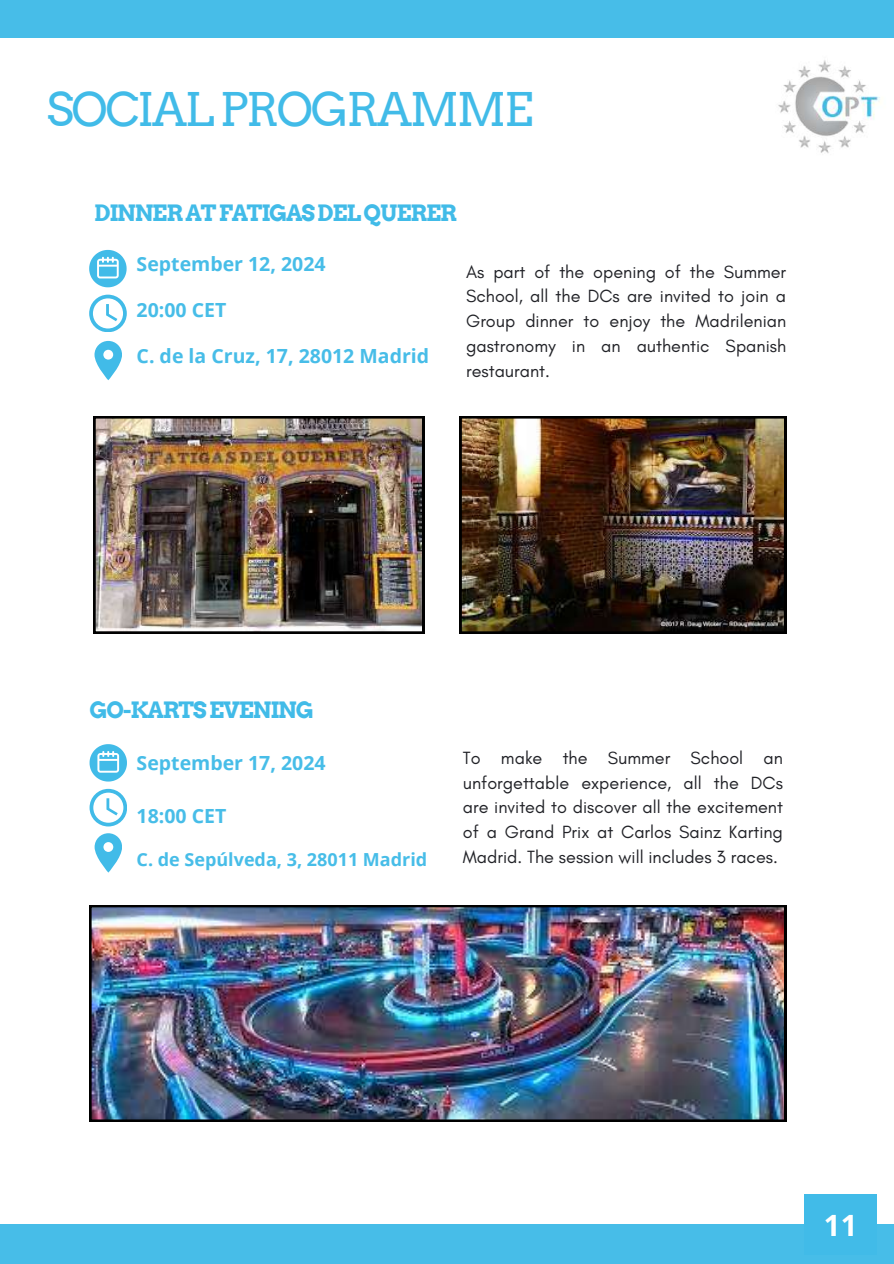
<style>
.page{position:relative;width:894px;height:1264px;background:#fff}
.page>*{position:absolute;margin:0;border:0;box-sizing:border-box;transform-origin:0 0}
.t1{font:46.35px "Arvo";letter-spacing:-.05em;color:#41bbe8}
.t2{font:700 29.25px "Open Sans";color:#fff}
.t3{font:700 22.5px "Arvo";letter-spacing:-.05em;color:#41bbe8}
.t4{font:700 19.5px "Open Sans";color:#47bde8}
.t5{font:18px/24.8px "Glacial Indifference";color:#212227;text-align:justify}
.t6{font:700 18px "Open Sans";color:#47bde8}
</style>
<div class="page">
<div style="left:0;top:0;width:893px;height:38px;background:#47bde8"></div>
<div style="left:0;top:1224px;width:893px;height:39px;background:#47bde8"></div>
<svg style="left:89px;top:744px;width:38px;height:37px"></svg>
<svg style="left:89px;top:788px;width:38px;height:38px"></svg>
<svg style="left:95px;top:833px;width:27px;height:39px"></svg>
<div style="left:804px;top:1194px;width:72px;height:60px;background:#41bbe8"></div>
<svg style="left:89px;top:250px;width:37px;height:37px"></svg>
<svg style="left:89px;top:295px;width:37px;height:37px"></svg>
<svg style="left:94px;top:341px;width:27px;height:39px"></svg>
<img style="left:778px;top:60px;width:102px;height:93px">
<img style="left:89px;top:905px;width:697px;height:216px">
<img style="left:93px;top:416px;width:331px;height:217px">
<img style="left:459px;top:416px;width:326px;height:217px">
<h1 class="t1" style="left:46px;top:81px;width:488px">SOCIAL PROGRAMME</h1>
<p class="t3" style="left:94px;top:199px;width:364px">DINNERATFATIGASDELQUERER</p>
<p class="t4" style="left:136px;top:250px;width:190px">September 12, 2024</p>
<p class="t4" style="left:136px;top:296px;width:91px">20:00 CET</p>
<p class="t4" style="left:136px;top:342px;width:294px">C. de la Cruz, 17, 28012 Madrid</p>
<p class="t5" style="left:466px;top:259px;width:321px">As part of the opening of the Summer School, all the DCs are invited to join a Group dinner to enjoy the Madrilenian gastronomy in an authentic Spanish restaurant.</p>
<p class="t3" style="left:89px;top:696px;width:225px">GO-KARTSEVENING</p>
<p class="t4" style="left:136px;top:748px;width:190px">September 17, 2024</p>
<p class="t4" style="left:136px;top:802px;width:91px">18:00 CET</p>
<p class="t6" style="left:136px;top:846px;width:292px">C. de Sepúlveda, 3, 28011 Madrid</p>
<p class="t5" style="left:462px;top:745px;width:321px">To make the Summer School an unforgettable experience, all the DCs are invited to discover all the excitement of a Grand Prix at Carlos Sainz Karting Madrid. The session will includes 3 races.</p>
<h2 class="t2" style="left:823px;top:1204px;width:35px">11</h2>
</div>
